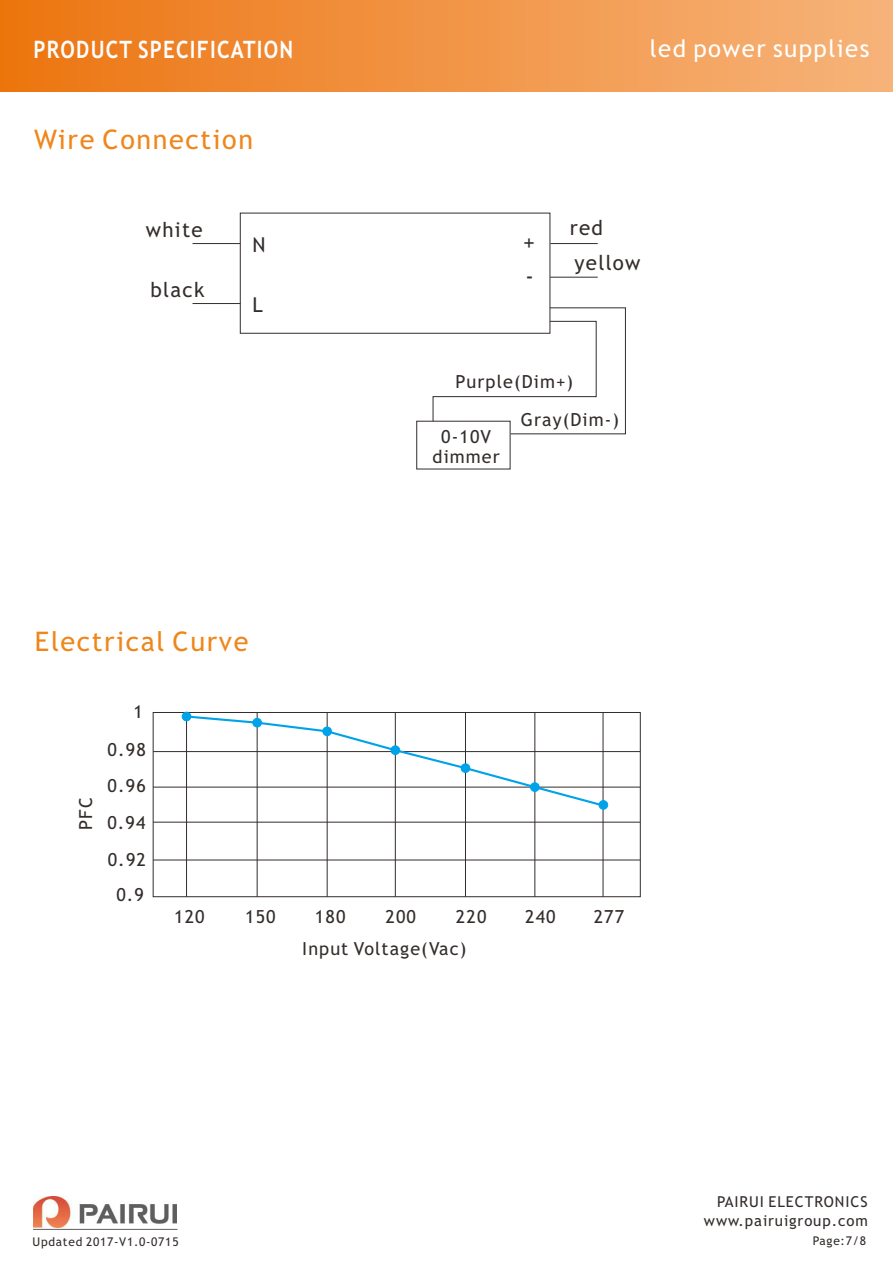
<style>
.page{position:relative;width:893px;height:1263px;background:#fff}
.page>*{position:absolute;margin:0;border:0;box-sizing:border-box;transform-origin:0 0}
.t1{font:27px "Trebuchet MS";letter-spacing:.06em;color:#f0861b}
.t2{font:700 24px "Trebuchet MS";letter-spacing:.06em;color:#fff;scale:.86 1}
.t3{font:24px "Trebuchet MS";letter-spacing:.06em;color:#fff}
.t4{font:22.65px/33.6px "Trebuchet MS";color:#332d2b}
.t5{font:20.55px/34.5px "Trebuchet MS";letter-spacing:.06em;color:#332d2b}
.t6{font:18px/35.7px "Trebuchet MS";letter-spacing:.06em;color:#332d2b;text-align:center}
.t7{font:15px "Trebuchet MS";letter-spacing:.06em;color:#332d2b}
.t8{font:12px "Trebuchet MS";letter-spacing:.06em;color:#332d2b}
</style>
<div class="page">
<div style="left:0;top:0;width:893px;height:91px;background:linear-gradient(to right,#ec7511,#f6b47b)"></div>
<img style="left:33px;top:1196px;width:143px;height:31px">
<hr style="left:33px;top:1229px;width:145px;height:1px;background:#5f5e5e">
<div style="left:153px;top:712px;width:488px;height:185px;border:1px solid #332d2b"></div>
<hr style="left:153px;top:751px;width:487px;height:1px;background:#332d2b">
<hr style="left:153px;top:787px;width:487px;height:1px;background:#332d2b">
<hr style="left:153px;top:822px;width:487px;height:1px;background:#332d2b">
<hr style="left:153px;top:859px;width:487px;height:1px;background:#332d2b">
<hr style="left:186px;top:712px;width:1px;height:185px;background:#332d2b">
<hr style="left:257px;top:712px;width:1px;height:185px;background:#332d2b">
<hr style="left:327px;top:712px;width:1px;height:185px;background:#332d2b">
<hr style="left:395px;top:712px;width:1px;height:185px;background:#332d2b">
<hr style="left:465px;top:712px;width:1px;height:185px;background:#332d2b">
<hr style="left:534px;top:712px;width:1px;height:185px;background:#332d2b">
<hr style="left:603px;top:712px;width:1px;height:185px;background:#332d2b">
<svg style="left:184px;top:714px;width:423px;height:94px"></svg>
<div style="left:182px;top:712px;width:9px;height:9px;background:#00a3e9;border:1px solid #00a3e9;border-radius:50%"></div>
<div style="left:252px;top:718px;width:10px;height:9px;background:#00a3e9;border:1px solid #00a3e9;border-radius:50%"></div>
<div style="left:322px;top:726px;width:10px;height:10px;background:#00a3e9;border:1px solid #00a3e9;border-radius:50%"></div>
<div style="left:391px;top:745px;width:9px;height:10px;background:#00a3e9;border:1px solid #00a3e9;border-radius:50%"></div>
<div style="left:461px;top:763px;width:9px;height:10px;background:#00a3e9;border:1px solid #00a3e9;border-radius:50%"></div>
<div style="left:530px;top:782px;width:10px;height:10px;background:#00a3e9;border:1px solid #00a3e9;border-radius:50%"></div>
<div style="left:599px;top:800px;width:9px;height:10px;background:#00a3e9;border:1px solid #00a3e9;border-radius:50%"></div>
<div style="left:240px;top:213px;width:310px;height:121px;border:1px solid #332d2b"></div>
<hr style="left:550px;top:243px;width:48px;height:1px;background:#332d2b">
<hr style="left:193px;top:243px;width:47px;height:1px;background:#332d2b">
<hr style="left:550px;top:277px;width:48px;height:1px;background:#332d2b">
<hr style="left:193px;top:303px;width:47px;height:1px;background:#332d2b">
<svg style="left:432px;top:307px;width:194px;height:128px"></svg>
<h2 class="t2" style="left:33px;top:40px;width:304px">PRODUCT SPECIFICATION</h2>
<h2 class="t3" style="left:650px;top:39px;width:221px">led power supplies</h2>
<h1 class="t1" style="left:34px;top:129px;width:221px">Wire Connection</h1>
<p class="t5" style="left:146px;top:214px;width:58px">white</p>
<p class="t5" style="left:151px;top:275px;width:55px">black</p>
<p class="t5" style="left:253px;top:229px;width:15px">N</p>
<p class="t5" style="left:253px;top:289px;width:12px">L</p>
<h1 class="t1" style="left:35px;top:631px;width:215px">Electrical Curve</h1>
<p class="t6" style="left:133px;top:696px;width:11px">1</p>
<p class="t6" style="left:108px;top:733px;width:40px">0.98</p>
<p class="t6" style="left:69px;top:830px;width:34px;rotate:-90deg">PFC</p>
<p class="t6" style="left:108px;top:769px;width:40px">0.96</p>
<p class="t6" style="left:107px;top:807px;width:40px">0.94</p>
<p class="t6" style="left:108px;top:843px;width:40px">0.92<br>0.9</p>
<p class="t4" style="left:523px;top:228px;width:13px">+ -</p>
<p class="t5" style="left:570px;top:212px;width:72px">red yellow</p>
<p class="t6" style="left:521px;top:364px;width:100px;line-height:38.5px;text-align:left;text-indent:-65px">Purple(Dim+)<br>Gray(Dim-)</p>
<p class="t6" style="left:433px;top:427px;width:69px;line-height:20.9px">0-10V dimmer</p>
<p class="t6" style="left:174px;top:901px;width:32px">120</p>
<p class="t6" style="left:245px;top:901px;width:32px">150</p>
<p class="t6" style="left:315px;top:901px;width:32px">180</p>
<p class="t6" style="left:386px;top:901px;width:32px">200</p>
<p class="t6" style="left:456px;top:901px;width:32px">220</p>
<p class="t6" style="left:525px;top:901px;width:32px">240</p>
<p class="t6" style="left:594px;top:901px;width:32px">277</p>
<p class="t8" style="left:33px;top:1237px;width:147px">Updated 2017-V1.0-0715</p>
<p class="t6" style="left:302px;top:933px;width:166px">Input Voltage(Vac)</p>
<p class="t7" style="left:717px;top:1196px;width:152px">PAIRUI ELECTRONICS</p>
<p class="t7" style="left:704px;top:1215px;width:165px">www.pairuigroup.com</p>
<p class="t8" style="left:813px;top:1236px;width:55px">Page:7/8</p>
</div>
